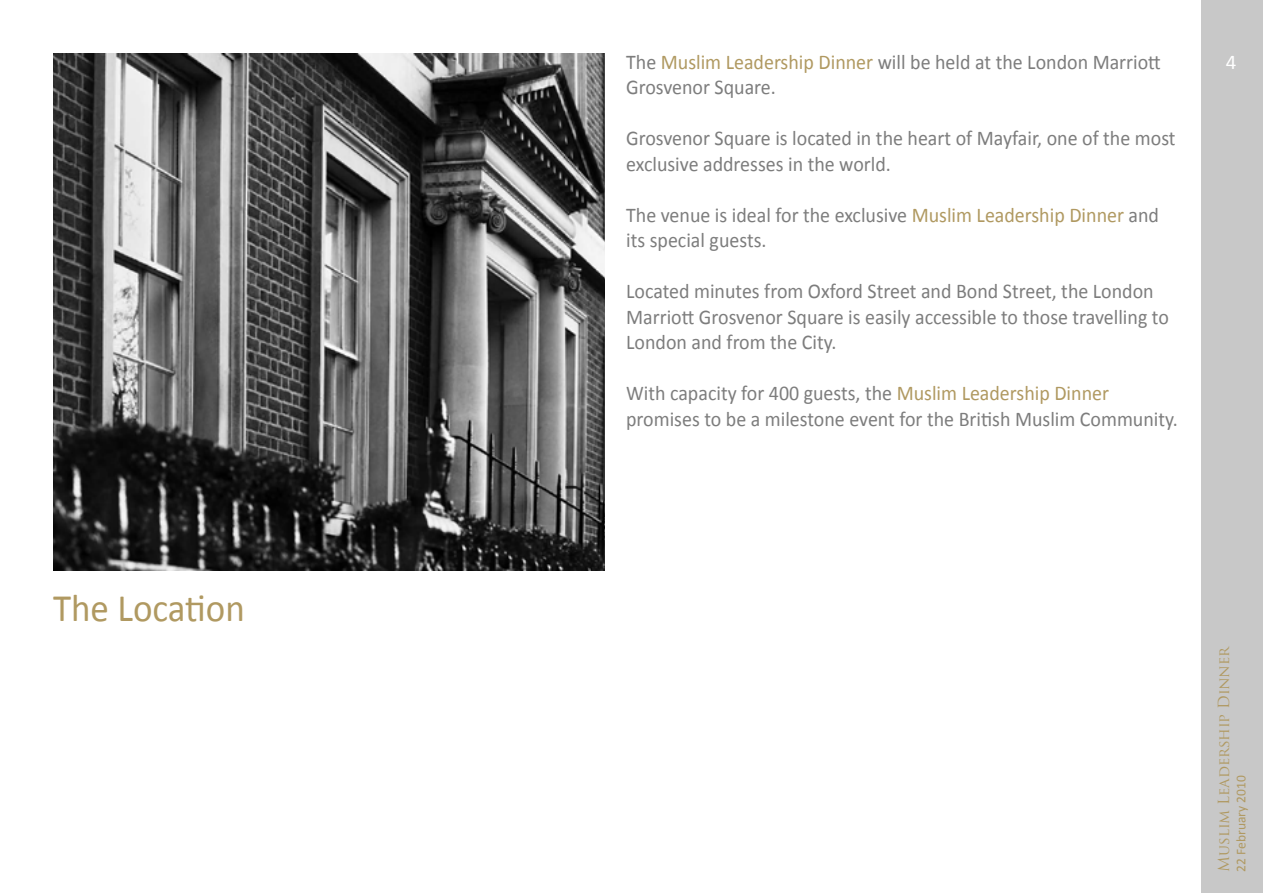
<style>
.page{position:relative;width:1263px;height:893px;background:#fff}
.page>*{position:absolute;margin:0;border:0;box-sizing:border-box;transform-origin:0 0}
.t1{font:39px "Calibri";color:#b09961;scale:.95 1}
.t2{font:21px/25.5px "Calibri";color:#7d7d7d;scale:.95 1}
.t3{font:21px "Calibri";color:#fff}
.t4{font:15px "Trajan Pro";letter-spacing:-.01em;color:#b09961}
.t5{font:13.5px "Calibri";color:#b09961}
.s1{color:#b09961}
</style>
<div class="page">
<div style="left:1201px;top:0;width:62px;height:893px;background:#c8c8c8"></div>
<img style="left:53px;top:53px;width:552px;height:517px">
<h1 class="t1" style="left:53px;top:584px;width:203px">The Location</h1>
<p class="t2" style="left:626px;top:48px;width:564px">The <span class="s1">Muslim Leadership Dinner</span> will be held at the London Marriott<br>Grosvenor Square.</p>
<p class="t2" style="left:626px;top:125px;width:580px">Grosvenor Square is located in the heart of Mayfair, one of the most exclusive addresses in the world.</p>
<p class="t2" style="left:626px;top:201px;width:562px">The venue is ideal for the exclusive <span class="s1">Muslim Leadership Dinner</span> and its special guests.</p>
<p class="t2" style="left:626px;top:278px;width:573px">Located minutes from Oxford Street and Bond Street, the London<br>Marriott Grosvenor Square is easily accessible to those travelling to<br>London and from the City.</p>
<p class="t2" style="left:626px;top:380px;width:582px">With capacity for 400 guests, the <span class="s1">Muslim Leadership Dinner </span>promises to be a milestone event for the British Muslim Community.</p>
<p class="t3" style="left:1226px;top:49px;width:12px">4</p>
<p class="t4" style="left:1214px;top:872px;width:227px;rotate:-90deg">Muslim Leadership Dinner</p>
<p class="t5" style="left:1232px;top:872px;width:98px;rotate:-90deg">22 February 2010</p>
</div>
